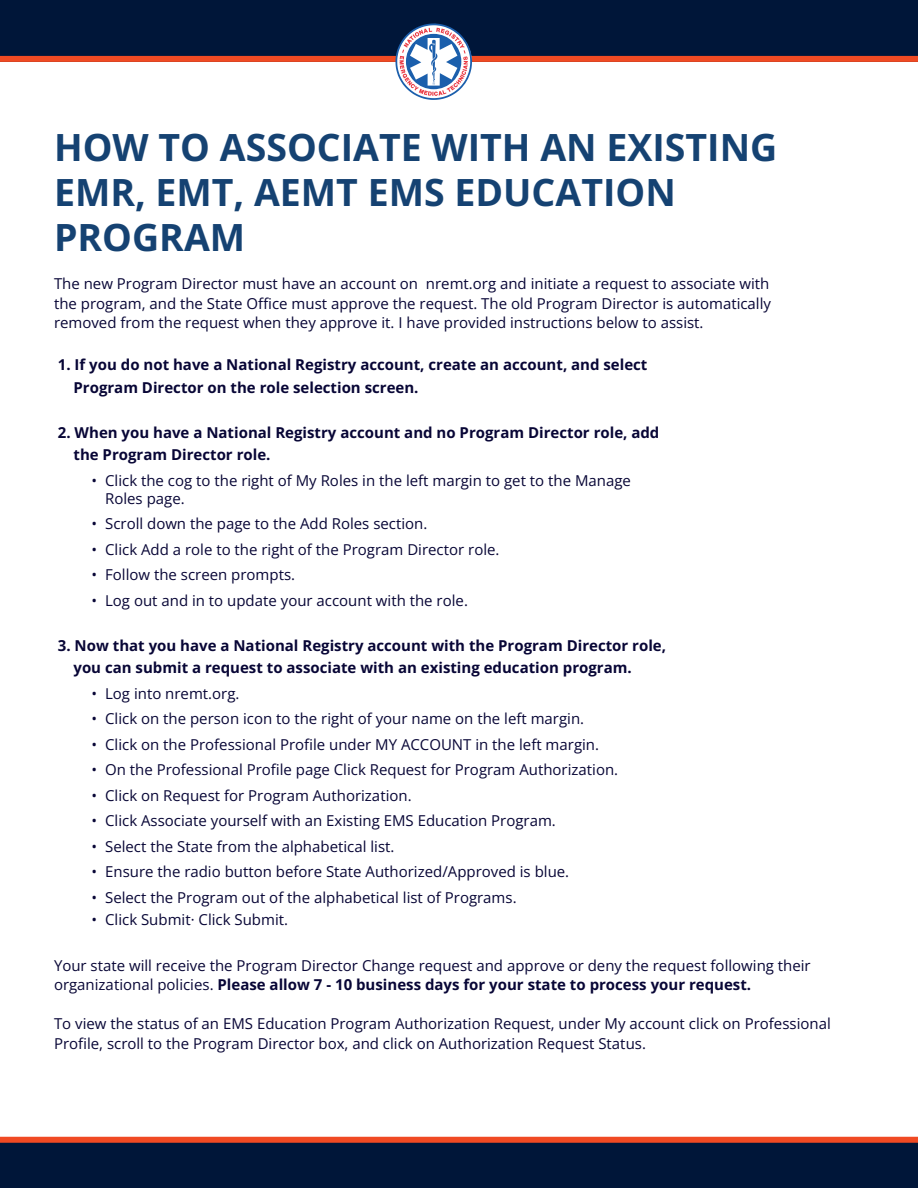
<style>
.page{position:relative;width:918px;height:1188px;background:#fff}
.page>*{position:absolute;margin:0;border:0;box-sizing:border-box;transform-origin:0 0}
.t1{font:700 37.5px/45px "Open Sans";color:#154272}
.t2{font:15px/19.5px "Open Sans";color:#080636}
.t3{font:700 15px "Open Sans";color:#080636}
.s1{font-weight:700}
</style>
<div class="page">
<div style="left:0;top:0;width:918px;height:61px;background:#001639"></div>
<div style="left:0;top:56px;width:918px;height:6px;background:#f04a23"></div>
<div style="left:0;top:1138px;width:918px;height:50px;background:#001639"></div>
<div style="left:0;top:1137px;width:918px;height:6px;background:#f04a23"></div>
<svg style="left:395px;top:23px;width:78px;height:77px"></svg>
<p class="t1" style="left:54px;top:124px;width:725px">HOW TO ASSOCIATE WITH AN EXISTING<br>EMR, EMT, AEMT EMS EDUCATION<br>PROGRAM</p>
<p class="t2" style="left:54px;top:274px;width:719px;text-align:justify">The new Program Director must have an account on nremt.org and initiate a request to associate with the program, and the State Office must approve the request. The old Program Director is automatically removed from the request when they approve it. I have provided instructions below to assist.</p>
<p class="t3" style="left:58px;top:354px;width:591px">1. If you do not have a National Registry account, create an account, and select</p>
<p class="t3" style="left:73px;top:376px;width:347px">Program Director on the role selection screen.</p>
<p class="t3" style="left:58px;top:421px;width:603px">2. When you have a National Registry account and no Program Director role, add</p>
<p class="t3" style="left:73px;top:444px;width:198px">the Program Director role.</p>
<p class="t2" style="left:105px;top:471px;width:527px;line-height:18px;text-indent:-13px">• Click the cog to the right of My Roles in the left margin to get to the Manage<br>Roles page.</p>
<p class="t2" style="left:92px;top:513px;width:337px">• Scroll down the page to the Add Roles section.</p>
<p class="t2" style="left:92px;top:539px;width:409px">• Click Add a role to the right of the Program Director role.</p>
<p class="t2" style="left:92px;top:564px;width:205px">• Follow the screen prompts.</p>
<p class="t2" style="left:92px;top:590px;width:378px">• Log out and in to update your account with the role.</p>
<p class="t3" style="left:58px;top:634px;width:610px">3. Now that you have a National Registry account with the Program Director role,</p>
<p class="t3" style="left:73px;top:657px;width:560px">you can submit a request to associate with an existing education program.</p>
<p class="t2" style="left:92px;top:683px;width:149px">• Log into nremt.org.</p>
<p class="t2" style="left:92px;top:708px;width:494px">• Click on the person icon to the right of your name on the left margin.</p>
<p class="t2" style="left:92px;top:734px;width:509px">• Click on the Professional Profile under MY ACCOUNT in the left margin.</p>
<p class="t2" style="left:92px;top:759px;width:528px">• On the Professional Profile page Click Request for Program Authorization.</p>
<p class="t2" style="left:92px;top:785px;width:321px">• Click on Request for Program Authorization.</p>
<p class="t2" style="left:92px;top:810px;width:466px">• Click Associate yourself with an Existing EMS Education Program.</p>
<p class="t2" style="left:92px;top:836px;width:304px">• Select the State from the alphabetical list.</p>
<p class="t2" style="left:92px;top:861px;width:479px">• Ensure the radio button before State Authorized/Approved is blue.</p>
<p class="t2" style="left:92px;top:887px;width:427px">• Select the Program out of the alphabetical list of Programs.</p>
<p class="t2" style="left:92px;top:909px;width:198px">• Click Submit· Click Submit.</p>
<p class="t2" style="left:54px;top:955px;width:758px">Your state will receive the Program Director Change request and approve or deny the request following their organizational policies. <span class="s1">Please allow 7 - 10 business days for your state to process your request.</span></p>
<p class="t2" style="left:54px;top:1014px;width:778px">To view the status of an EMS Education Program Authorization Request, under My account click on Professional<br>Profile, scroll to the Program Director box, and click on Authorization Request Status.</p>
</div>
